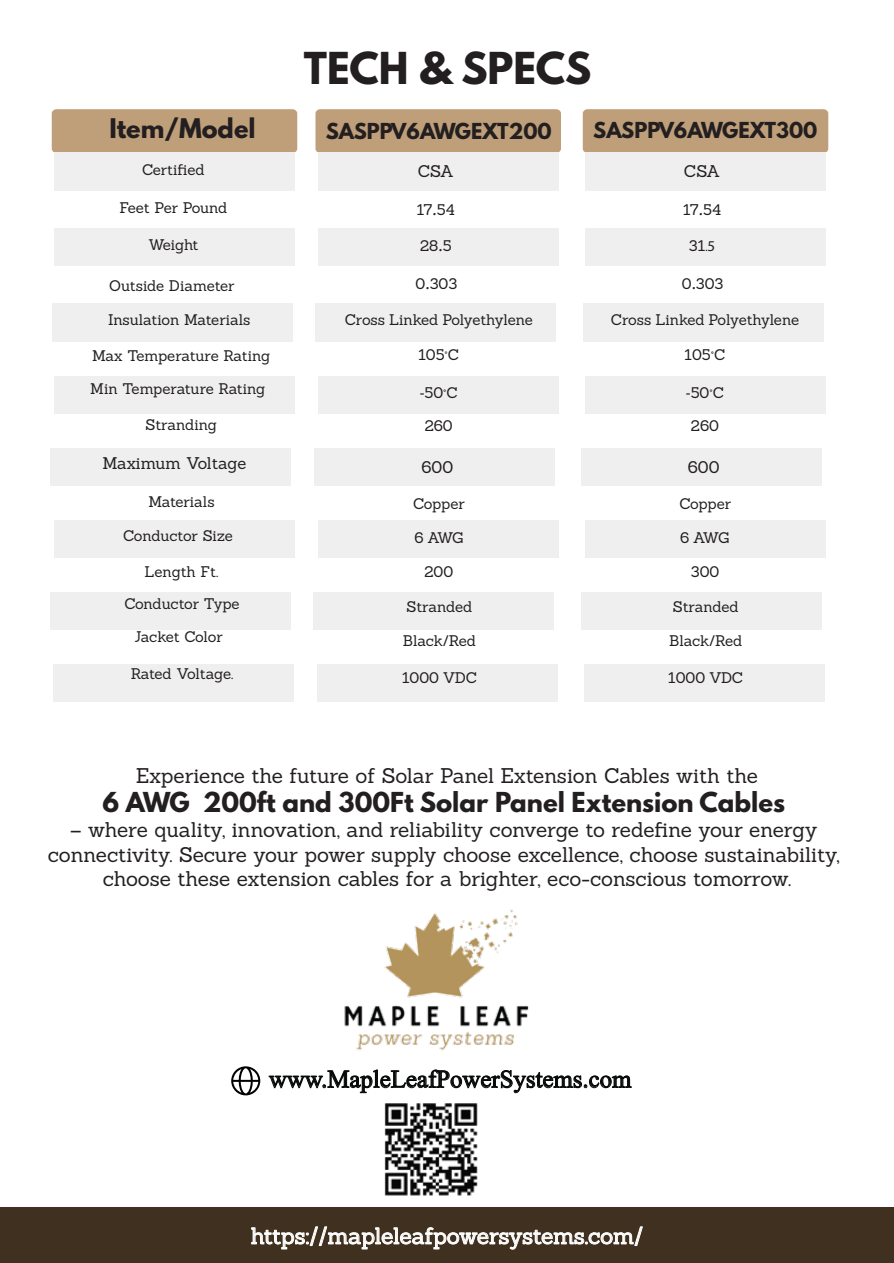
<style>
.page{position:relative;width:894px;height:1263px;background:#fff}
.page>*{position:absolute;margin:0;border:0;box-sizing:border-box;transform-origin:0 0}
.t1{font:700 39px "League Spartan";color:#231f20}
.t2{font:24.75px "Times New Roman";color:#070808}
.t3{font:700 24.45px "League Spartan";color:#231f20}
.t4{font:700 24px "League Spartan";color:#231f20}
.t5{font:22.5px "Sanchez";letter-spacing:-.01em;color:#fff}
.t6{font:20.7px/24.9px "Sanchez";letter-spacing:-.005em;color:#231f20;text-align:center}
.t7{font:700 19.5px "League Spartan";color:#231f20}
.t8{font:16.5px "Sanchez";letter-spacing:-.005em;color:#231f20}
.t9{font:15px/32.5px "Sanchez";letter-spacing:-.005em;color:#231f20;text-align:center}
.s1{font-family:"Sans Serif Collection"}
.s2{font-family:"Myriad Pro"}
</style>
<div class="page">
<div style="left:0;top:1208px;width:894px;height:55px;background:#3f301f"></div>
<svg style="left:251px;top:1226px;width:392px;height:24px"></svg>
<div style="left:52px;top:109px;width:245px;height:44px;background:#bf9f79"></div>
<div style="left:54px;top:228px;width:241px;height:38px;background:#f0efef"></div>
<div style="left:54px;top:153px;width:241px;height:38px;background:#f0efef"></div>
<div style="left:52px;top:304px;width:240px;height:38px;background:#f0efef"></div>
<div style="left:54px;top:376px;width:241px;height:37px;background:#f0efef"></div>
<div style="left:51px;top:448px;width:240px;height:37px;background:#f0efef"></div>
<div style="left:54px;top:520px;width:241px;height:37px;background:#f0efef"></div>
<div style="left:50px;top:592px;width:240px;height:38px;background:#f0efef"></div>
<div style="left:54px;top:664px;width:240px;height:38px;background:#f0efef"></div>
<div style="left:315px;top:109px;width:246px;height:44px;background:#bf9f79"></div>
<div style="left:318px;top:228px;width:240px;height:38px;background:#f0efef"></div>
<div style="left:318px;top:153px;width:240px;height:38px;background:#f0efef"></div>
<div style="left:315px;top:304px;width:241px;height:38px;background:#f0efef"></div>
<div style="left:318px;top:376px;width:240px;height:37px;background:#f0efef"></div>
<div style="left:314px;top:448px;width:241px;height:37px;background:#f0efef"></div>
<div style="left:318px;top:520px;width:240px;height:37px;background:#f0efef"></div>
<div style="left:313px;top:592px;width:241px;height:38px;background:#f0efef"></div>
<div style="left:317px;top:664px;width:241px;height:38px;background:#f0efef"></div>
<div style="left:583px;top:109px;width:245px;height:44px;background:#bf9f79"></div>
<div style="left:585px;top:228px;width:240px;height:38px;background:#f0efef"></div>
<div style="left:585px;top:153px;width:240px;height:38px;background:#f0efef"></div>
<div style="left:583px;top:304px;width:240px;height:38px;background:#f0efef"></div>
<div style="left:585px;top:376px;width:240px;height:37px;background:#f0efef"></div>
<div style="left:581px;top:448px;width:241px;height:37px;background:#f0efef"></div>
<div style="left:585px;top:520px;width:241px;height:37px;background:#f0efef"></div>
<div style="left:581px;top:592px;width:240px;height:38px;background:#f0efef"></div>
<div style="left:584px;top:664px;width:241px;height:38px;background:#f0efef"></div>
<svg style="left:231px;top:1066px;width:29px;height:29px"></svg>
<svg style="left:268px;top:1069px;width:364px;height:25px"></svg>
<img style="left:384px;top:1103px;width:94px;height:93px">
<img style="left:344px;top:909px;width:185px;height:142px">
<h1 class="t1" style="left:304px;top:38px;width:289px">TECH &amp; SPECS</h1>
<h3 class="t4" style="left:109px;top:110px;width:148px">Item/Model</h3>
<h3 class="t7" style="left:326px;top:116px;width:227px">SASPPV6AWGEXT200</h3>
<h3 class="t7" style="left:593px;top:115px;width:226px">SASPPV6AWGEXT300</h3>
<p class="t9" style="left:142px;top:154px;width:64px">Certified</p>
<p class="t9" style="left:119px;top:192px;width:109px">Feet Per Pound</p>
<p class="t9" style="left:148px;top:228px;width:52px">Weight</p>
<p class="t9" style="left:109px;top:269px;width:127px">Outside Diameter</p>
<p class="t8" style="left:418px;top:160px;width:38px">CSA</p>
<p class="t9" style="left:417px;top:193px;width:40px">17<span class="s1">.</span>54</p>
<p class="t9" style="left:420px;top:230px;width:33px">28<span class="s1">.</span>5</p>
<p class="t9" style="left:415px;top:267px;width:43px">0<span class="s1">.</span>303</p>
<p class="t8" style="left:684px;top:160px;width:38px">CSA</p>
<p class="t9" style="left:683px;top:193px;width:40px">17<span class="s1">.</span>54</p>
<p class="t9" style="left:689px;top:230px;width:28px">31.<span class="s2">5</span></p>
<p class="t9" style="left:682px;top:267px;width:43px">0<span class="s1">.</span>303</p>
<p class="t9" style="left:108px;top:303px;width:144px">Insulation Materials</p>
<p class="t9" style="left:92px;top:339px;width:180px">Max Temperature Rating</p>
<p class="t9" style="left:90px;top:372px;width:177px">Min Temperature Rating</p>
<p class="t9" style="left:146px;top:409px;width:73px">Stranding</p>
<p class="t8" style="left:102px;top:452px;width:145px">Maximum Voltage</p>
<p class="t9" style="left:148px;top:486px;width:68px">Materials</p>
<p class="t9" style="left:123px;top:519px;width:111px">Conductor Size</p>
<p class="t9" style="left:144px;top:555px;width:75px">Length Ft.</p>
<p class="t9" style="left:124px;top:587px;width:117px">Conductor Type</p>
<p class="t9" style="left:134px;top:621px;width:90px">Jacket Color</p>
<p class="t9" style="left:131px;top:657px;width:104px">Rated Voltage.</p>
<p class="t9" style="left:345px;top:303px;width:190px">Cross Linked Polyethylene</p>
<p class="t9" style="left:418px;top:338px;width:42px">105°C</p>
<p class="t9" style="left:420px;top:376px;width:40px"><span class="s1">-</span>50°C<br>260</p>
<p class="t8" style="left:421px;top:456px;width:33px">600</p>
<p class="t9" style="left:413px;top:487px;width:53px">Copper</p>
<p class="t9" style="left:611px;top:303px;width:190px">Cross Linked Polyethylene</p>
<p class="t9" style="left:684px;top:338px;width:42px">105°C</p>
<p class="t9" style="left:686px;top:376px;width:40px"><span class="s1">-</span>50°C<br>260</p>
<p class="t8" style="left:687px;top:456px;width:33px">600</p>
<p class="t9" style="left:679px;top:487px;width:53px">Copper</p>
<p class="t9" style="left:414px;top:521px;width:51px">6 AWG</p>
<p class="t9" style="left:680px;top:521px;width:51px">6 AWG</p>
<p class="t9" style="left:424px;top:555px;width:30px">200</p>
<p class="t9" style="left:406px;top:591px;width:67px">Stranded</p>
<p class="t9" style="left:403px;top:624px;width:75px">Black<span class="s1">/</span>Red</p>
<p class="t9" style="left:402px;top:661px;width:76px">1000 VDC</p>
<p class="t9" style="left:691px;top:555px;width:30px">300</p>
<p class="t9" style="left:673px;top:591px;width:67px">Stranded</p>
<p class="t9" style="left:669px;top:624px;width:75px">Black<span class="s1">/</span>Red</p>
<p class="t9" style="left:668px;top:661px;width:76px">1000 VDC</p>
<h3 class="t6" style="left:136px;top:763px;width:623px">Experience the future of Solar Panel Extension Cables with the</h3>
<h3 class="t3" style="left:102px;top:783px;width:684px">6 AWG 200ft and 300Ft Solar Panel Extension Cables</h3>
<p class="t6" style="left:48px;top:817px;width:793px">– where quality, innovation, and reliability converge to redefine your energy connectivity. Secure your power supply choose excellence, choose sustainability, choose these extension cables for a brighter, eco-conscious tomorrow.</p>
<h2 class="t2" style="left:269px;top:1061px;width:364px">www.MapleLeafPowerSystems.com</h2>
<h3 class="t5" style="left:251px;top:1221px;width:394px">https://mapleleafpowersystems.com/</h3>
</div>
